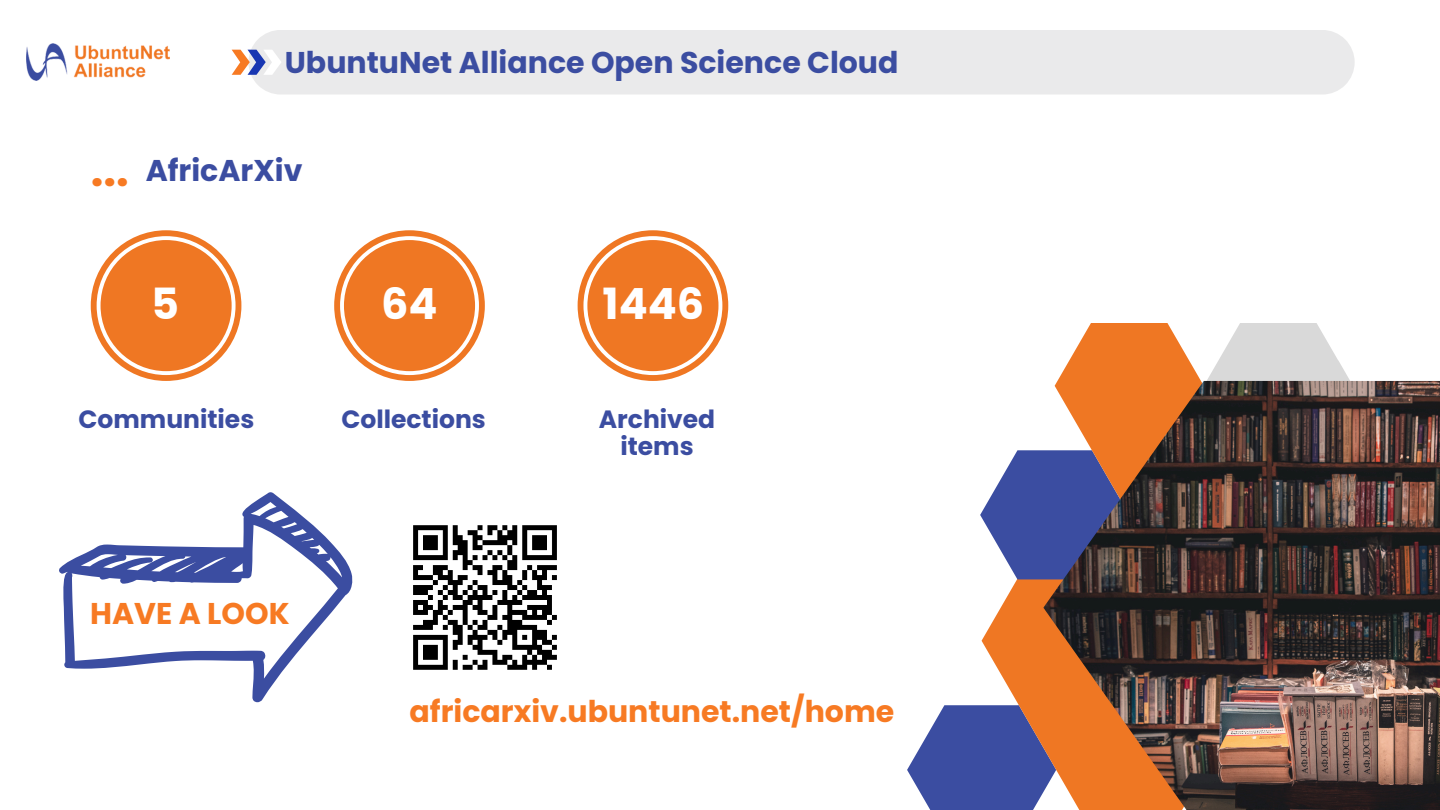
<style>
.page{position:relative;width:1440px;height:810px;background:#fff}
.page>*{position:absolute;margin:0;border:0;box-sizing:border-box;transform-origin:0 0}
.t1{font:700 45px "Poppins";color:#f77a23}
.t2{font:700 43px "Poppins";color:#fff}
.t3{font:700 30px "Poppins";color:#3b4da1}
.t4{font:700 30px "Poppins";color:#f77a23}
.t5{font:700 25px/27px "Poppins";color:#3b4da1;text-align:center}
</style>
<div class="page">
<img style="left:27px;top:43px;width:143px;height:38px">
<svg style="left:907px;top:705px;width:75px;height:105px"></svg>
<svg style="left:982px;top:579px;width:61px;height:231px"></svg>
<svg style="left:980px;top:450px;width:63px;height:129px"></svg>
<svg style="left:1057px;top:324px;width:144px;height:57px;fill:#ef7723"></svg>
<svg style="left:1204px;top:324px;width:223px;height:57px"></svg>
<img style="left:1043px;top:381px;width:397px;height:429px">
<div style="left:248px;top:30px;width:1107px;height:65px;background:#eaeaeb"></div>
<svg style="left:232px;top:50px;width:50px;height:25px"></svg>
<svg style="left:91px;top:230px;width:150px;height:151px"></svg>
<div style="left:101px;top:240px;width:131px;height:131px;background:#ef7723;border-radius:50%"></div>
<svg style="left:334px;top:230px;width:151px;height:151px"></svg>
<div style="left:344px;top:240px;width:131px;height:131px;background:#ef7723;border-radius:50%"></div>
<svg style="left:578px;top:230px;width:150px;height:151px"></svg>
<div style="left:587px;top:240px;width:131px;height:131px;background:#ef7723;border-radius:50%"></div>
<svg style="left:59px;top:492px;width:294px;height:210px"></svg>
<img style="left:413px;top:525px;width:144px;height:145px">
<h3 class="t3" style="left:285px;top:41px;width:615px">UbuntuNet Alliance Open Science Cloud</h3>
<p class="t1" style="left:91px;top:139px;width:40px">...</p>
<p class="t3" style="left:146px;top:150px;width:158px">AfricArXiv</p>
<p class="t2" style="left:151px;top:274px;width:29px">5</p>
<p class="t2" style="left:381px;top:274px;width:58px">64</p>
<p class="t2" style="left:603px;top:274px;width:103px">1446</p>
<h3 class="t5" style="left:78px;top:406px;width:177px">Communities</h3>
<p class="t5" style="left:341px;top:406px;width:146px">Collections</p>
<p class="t5" style="left:599px;top:406px;width:118px">Archived items</p>
<h1 class="t4" style="left:90px;top:593px;width:201px">HAVE A LOOK</h1>
<p class="t4" style="left:410px;top:690px;width:486px">africarxiv.ubuntunet.net/home</p>
</div>
